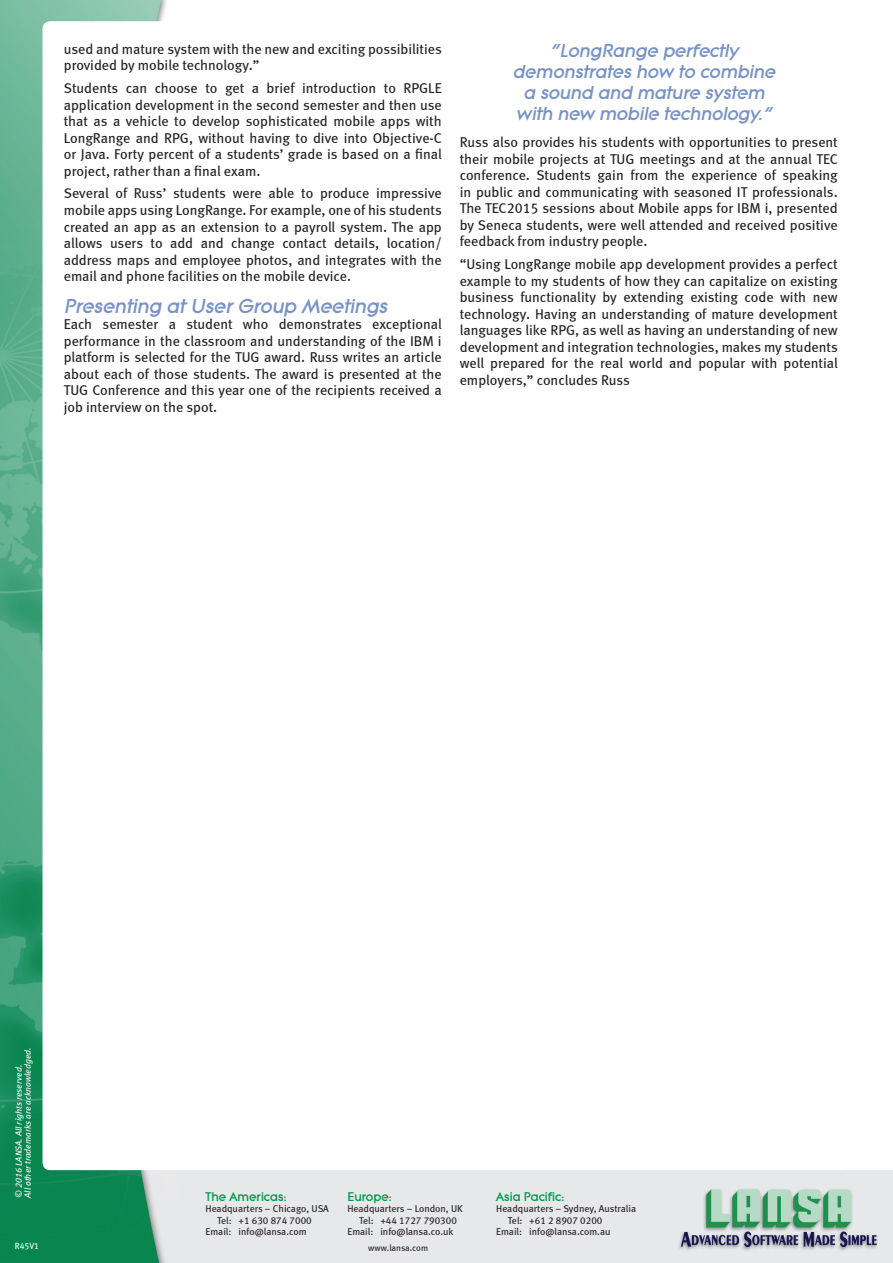
<style>
.page{position:relative;width:893px;height:1263px;background:#fff}
.page>*{position:absolute;margin:0;border:0;box-sizing:border-box;transform-origin:0 0}
.t1{font:italic 800 21px "Litera EF";color:#7792c7}
.t2{font:italic 800 19.5px/21px "Litera EF";color:#7792c7;text-align:center}
.t3{font:14.25px/16.5px "Meta Book LF";color:#231f20;text-align:justify}
.t4{font:800 13.2px "Litera EF";color:#009a4d}
.t5{font:9.9px "Meta Book LF";color:#231f20}
.t6{font:italic 9px/9px "Meta Book LF";color:#fff}
.t7{font:9px "Meta Book LF";letter-spacing:-.005em;color:#231f20}
.t8{font:9px "Meta Book LF";color:#fff;scale:.96 1}
</style>
<div class="page">
<img style="left:0;top:0;width:893px;height:1263px">
<div style="left:43px;top:21px;width:807px;height:1149px;background:#fff;border-radius:8px"></div>
<p class="t3" style="left:64px;top:40px;width:380px">used and mature system with the new and exciting possibilities provided by mobile technology.”</p>
<p class="t3" style="left:64px;top:80px;width:380px">Students can choose to get a brief introduction to RPGLE application development in the second semester and then use that as a vehicle to develop sophisticated mobile apps with LongRange and RPG, without having to dive into Objective-C or Java. Forty percent of a students’ grade is based on a final project, rather than a final exam.</p>
<p class="t3" style="left:64px;top:185px;width:380px">Several of Russ’ students were able to produce impressive mobile apps using LongRange. For example, one of his students created an app as an extension to a payroll system. The app allows users to add and change contact details, location/ address maps and employee photos, and integrates with the email and phone facilities on the mobile device.</p>
<h1 class="t1" style="left:64px;top:294px;width:329px">Presenting atUserGroup Meetings</h1>
<p class="t3" style="left:64px;top:316px;width:380px">Each semester a student who demonstrates exceptional performance in the classroom and understanding of the IBM i platform is selected for the TUG award. Russ writes an article about each of those students. The award is presented at the TUG Conference and this year one of the recipients received a job interview on the spot.</p>
<h2 class="t2" style="left:513px;top:40px;width:268px">“LongRange perfectly demonstrates how to combine a sound and mature system with new mobile technology.”</h2>
<p class="t3" style="left:460px;top:134px;width:380px">Russ also provides his students with opportunities to present their mobile projects at TUG meetings and at the annual TEC conference. Students gain from the experience of speaking in public and communicating with seasoned IT professionals.<br>The TEC2015 sessions about Mobile apps for IBM i, presented by Seneca students, were well attended and received positive feedback from industry people.</p>
<p class="t3" style="left:460px;top:256px;width:380px">“Using LongRange mobile app development provides a perfect example to my students of how they can capitalize on existing business functionality by extending existing code with new technology. Having an understanding of mature development languages like RPG, as well as having an understanding of new development and integration technologies, makes my students well prepared for the real world and popular with potential employers,” concludes Russ</p>
<p class="t6" style="left:14px;top:1197px;width:152px;rotate:-90deg">© 2016 LANSA. All rights reserved.<br>All other trademarks are acknowledged.</p>
<p class="t8" style="left:15px;top:1240px;width:27px">R45V1</p>
<p class="t4" style="left:206px;top:1189px;width:82px">The Americas:</p>
<p class="t5" style="left:206px;top:1203px;width:125px">Headquarters – Chicago, USA</p>
<p class="t5" style="left:217px;top:1214px;width:96px">Tel: +1 630 874 7000</p>
<p class="t5" style="left:206px;top:1226px;width:103px">Email: info@lansa.com</p>
<p class="t4" style="left:347px;top:1189px;width:46px">Europe:</p>
<p class="t5" style="left:347px;top:1203px;width:117px">Headquarters – London, UK</p>
<p class="t5" style="left:359px;top:1214px;width:99px">Tel: +44 1727 790300</p>
<p class="t5" style="left:347px;top:1226px;width:108px">Email: info@lansa.co.uk</p>
<p class="t7" style="left:368px;top:1242px;width:61px">www.lansa.com</p>
<p class="t4" style="left:496px;top:1189px;width:70px">Asia Pacific:</p>
<p class="t5" style="left:496px;top:1203px;width:142px">Headquarters – Sydney, Australia</p>
<p class="t5" style="left:508px;top:1214px;width:96px">Tel: +61 2 8907 0200</p>
<p class="t5" style="left:496px;top:1226px;width:116px">Email: info@lansa.com.au</p>
</div>
